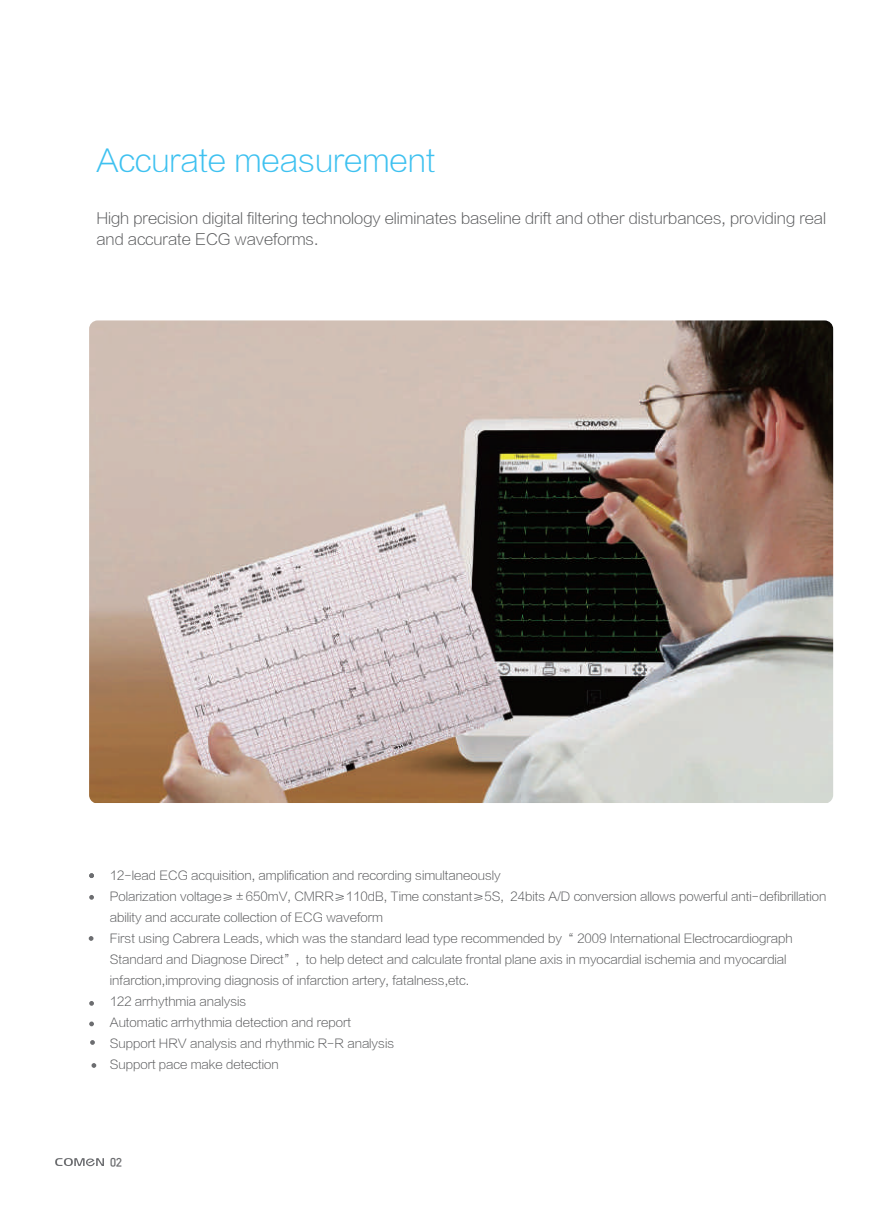
<style>
.page{position:relative;width:893px;height:1212px;background:#fff}
.page>*{position:absolute;margin:0;border:0;box-sizing:border-box;transform-origin:0 0}
.t1{font:30px "FZLTXHJW GB1 0";color:#3ec1f0}
.t2{font:15px/21px "FZLTXHJW GB1 0";color:#57585a}
.t3{font:12px/21px "FZLTXHJW GB1 0";color:#57585a}
.t4{font:12px "DIN";color:#6c6d70}
</style>
<div class="page">
<svg style="left:89px;top:873px;width:5px;height:5px"></svg>
<svg style="left:89px;top:895px;width:5px;height:5px"></svg>
<svg style="left:89px;top:936px;width:5px;height:5px"></svg>
<svg style="left:89px;top:1001px;width:5px;height:5px"></svg>
<svg style="left:89px;top:1021px;width:5px;height:5px"></svg>
<svg style="left:90px;top:1040px;width:5px;height:5px"></svg>
<svg style="left:92px;top:1063px;width:4px;height:5px"></svg>
<img style="left:89px;top:320px;width:744px;height:483px">
<svg style="left:55px;top:1158px;width:49px;height:8px"></svg>
<h1 class="t1" style="left:96px;top:145px;width:340px">Accurate measurement</h1>
<p class="t2" style="left:96px;top:208px;width:731px">High precision digital filtering technology eliminates baseline drift and other disturbances, providing real and accurate ECG waveforms.</p>
<p class="t3" style="left:110px;top:866px;width:718px">12- lead ECG acquisition, amplification and recording simultaneously<br>Polarization voltage≥±650mV, CMRR≥110dB, Time constant≥5S, 24bits A/D conversion allows powerful anti- defibrillation ability and accurate collection of ECG waveform<br>First using Cabrera Leads, which was the standard lead type recommended by“ 2009 International Electrocardiograph Standard and Diagnose Direct”, to help detect and calculate frontal plane axis in myocardial ischemia and myocardial infarction,improving diagnosis of infarction artery, fatalness,etc.<br>122 arrhythmia analysis<br>Automatic arrhythmia detection and report<br>Support HRV analysis and rhythmic R- R analysis<br>Support pace make detection</p>
<p class="t4" style="left:110px;top:1157px;width:14px">02</p>
</div>
